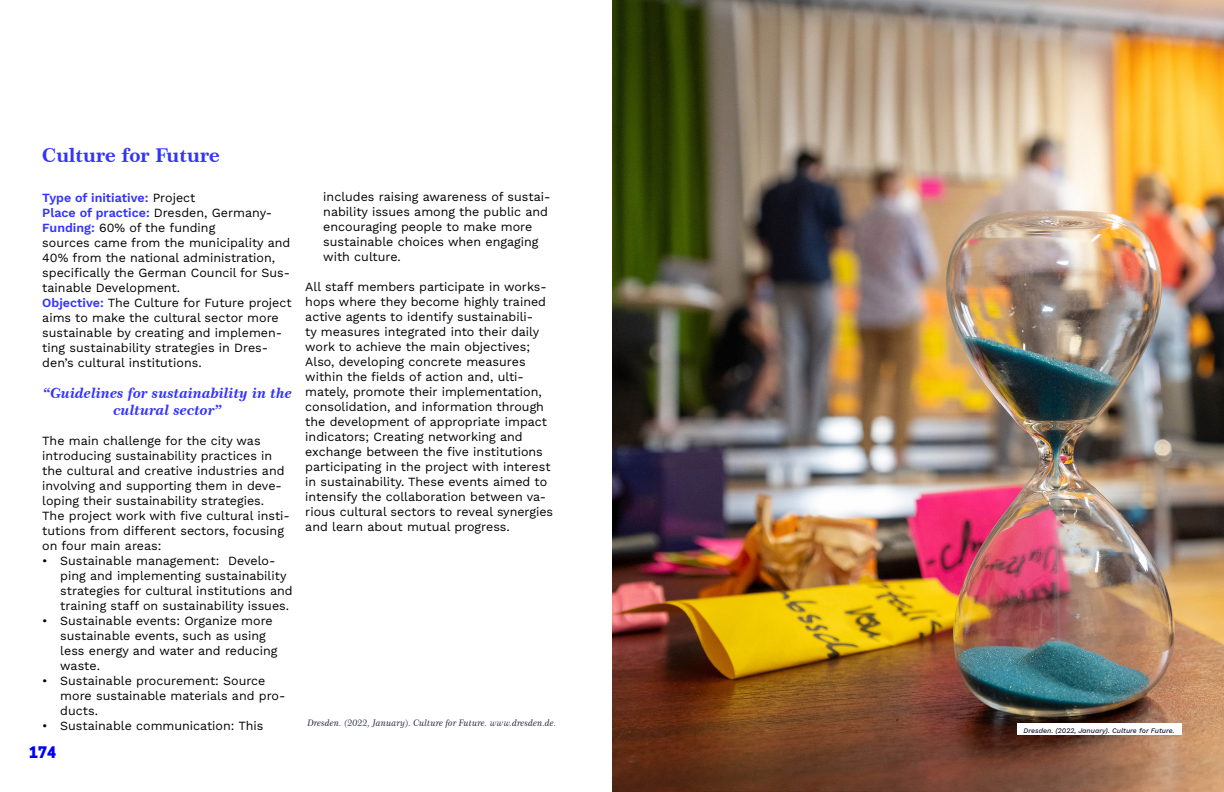
<style>
.page{position:relative;width:1224px;height:792px;background:#fff}
.page>*{position:absolute;margin:0;border:0;box-sizing:border-box;transform-origin:0 0}
.t1{font:19px "Century 751 BT Bold B";color:#33f}
.t2{font:800 15px "Cooper Hewitt";color:#00f}
.t3{font:14px/16.8px "Century 751 BT Bold Italic B";color:#33f;text-align:center}
.t4{font:12.5px/15px "Work Sans";color:#000}
.t5{font:9px "Century 751 BT No 2 Italic B";color:#1d1c37}
.t6{font:italic 7px "Work Sans";color:#1d1c37}
.s1{color:#33f}
</style>
<div class="page">
<img style="left:612px;top:0;width:612px;height:792px">
<div style="left:1017px;top:723px;width:164px;height:12px;background:#fff"></div>
<h1 class="t1" style="left:42px;top:144px;width:179px">Culture for Future</h1>
<p class="t4" style="left:42px;top:189px;width:251px"><span class="s1">Type of initiative:</span> Project<br><span class="s1">Place of practice:</span> Dresden, Germany-<span class="s1">Funding:</span> 60% of the funding<br>sources came from the municipality and 40% from the national administration, specifically the German Council for Sus&shy;tainable Development.<br><span class="s1">Objective:</span> The Culture for Future project aims to make the cultural sector more sustainable by creating and implemen&shy;ting sustainability strategies in Dres&shy;den’s cultural institutions.</p>
<p class="t3" style="left:43px;top:385px;width:250px">“Guidelines for sustainability in the cultural sector”</p>
<p class="t4" style="left:42px;top:433px;width:249px">The main challenge for the city was introducing sustainability practices in the cultural and creative industries and involving and supporting them in deve&shy;loping their sustainability strategies.<br>The project work with five cultural insti&shy;tutions from different sectors, focusing on four main areas:</p>
<p class="t4" style="left:60px;top:553px;width:234px;text-indent:-18px">• Sustainable management: Develo&shy;ping and implementing sustainability strategies for cultural institutions and training staff on sustainability issues.</p>
<p class="t4" style="left:60px;top:613px;width:219px;text-indent:-18px">• Sustainable events: Organize more sustainable events, such as using less energy and water and reducing waste.</p>
<p class="t4" style="left:60px;top:673px;width:227px;text-indent:-18px">• Sustainable procurement: Source more sustainable materials and pro&shy;ducts.</p>
<p class="t4" style="left:42px;top:718px;width:223px">• Sustainable communication: This</p>
<p class="t2" style="left:29px;top:743px;width:29px">174</p>
<p class="t4" style="left:323px;top:188px;width:229px">includes raising awareness of sustai&shy;nability issues among the public and encouraging people to make more sustainable choices when engaging with culture.</p>
<p class="t4" style="left:305px;top:278px;width:249px">All staff members participate in works&shy;hops where they become highly trained active agents to identify sustainabili-<br>ty measures integrated into their daily work to achieve the main objectives; Also, developing concrete measures within the fields of action and, ulti&shy;mately, promote their implementation, consolidation, and information through the development of appropriate impact indicators; Creating networking and exchange between the five institutions participating in the project with interest in sustainability. These events aimed to intensify the collaboration between va&shy;rious cultural sectors to reveal synergies and learn about mutual progress.</p>
<p class="t5" style="left:307px;top:717px;width:250px">Dresden. (2022, January). Culture for Future. www.dresden.de.</p>
<p class="t6" style="left:1024px;top:725px;width:153px">Dresden. (2022, January). Culture for Future.</p>
</div>
